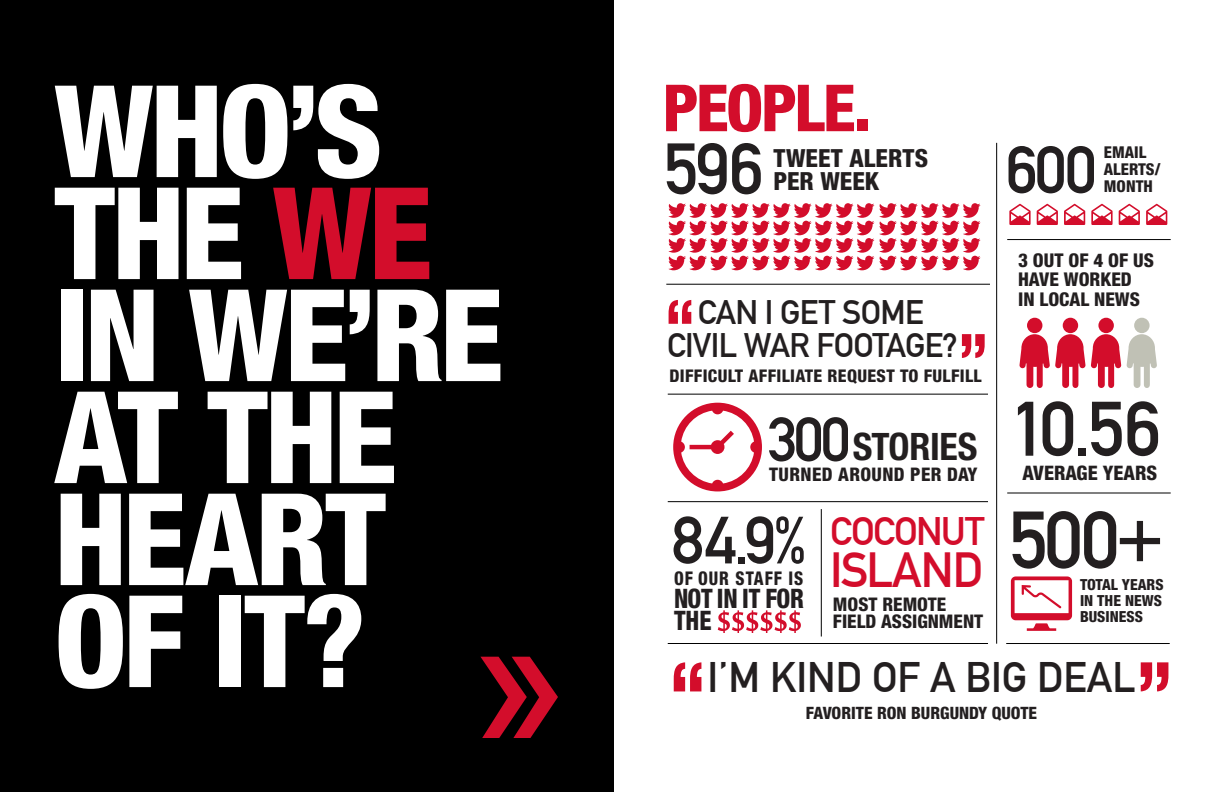
<style>
.page{position:relative;width:1224px;height:792px;background:#fff}
.page>*{position:absolute;margin:0;border:0;box-sizing:border-box;transform-origin:0 0}
.t1{font:800 condensed 128px/102px "Helvetica Neue LT Std";letter-spacing:-.03em;color:#fff}
.t2{font:700 79.6px "DIN Alternate";color:#231f20}
.t3{font:700 75.8px "DIN Alternate";color:#231f20}
.t4{font:700 71.1px "DIN Alternate";color:#231f20}
.t5{font:700 65.6px "DIN Alternate";color:#231f20}
.t6{font:700 65.5px "DIN Alternate";color:#231f20}
.t7{font:800 condensed 65px "Helvetica Neue LT Std";letter-spacing:-.04em;color:#d30d2b}
.t8{font:700 61.3px "DIN Alternate";color:#231f20}
.t9{font:700 48.3px "DIN Alternate";letter-spacing:-.02em;color:#d30d2b}
.t10{font:700 41.8px "DIN Alternate";color:#231f20}
.t11{font:700 38.9px "DIN Alternate";letter-spacing:-.03em;color:#d30d2b}
.t12{font:700 condensed 37.9px "Helvetica Neue LT Std";letter-spacing:-.01em;color:#231f20}
.t13{font:700 33.3px/32.9px "DIN Alternate";letter-spacing:-.02em;color:#231f20;text-align:center}
.t14{font:800 condensed 26.9px/22.7px "Helvetica Neue LT Std";color:#231f20;scale:.9 1}
.t15{font:800 condensed 25px/23.4px "Helvetica Neue LT Std";letter-spacing:.005em;color:#231f20}
.t16{font:800 condensed 20px "Helvetica Neue LT Std";color:#231f20}
.t17{font:800 condensed 19px/19.4px "Helvetica Neue LT Std";color:#231f20}
.t18{font:800 condensed 18.9px "Helvetica Neue LT Std";letter-spacing:.06em;color:#231f20;scale:.9 1}
.t19{font:800 condensed 18.8px/16.9px "Helvetica Neue LT Std";color:#231f20}
.t20{font:800 condensed 18.8px "Helvetica Neue LT Std";letter-spacing:.02em;color:#231f20}
.t21{font:800 condensed 17.5px "Helvetica Neue LT Std";letter-spacing:.02em;color:#231f20}
.t22{font:800 condensed 17px "Helvetica Neue LT Std";color:#231f20}
.t23{font:800 condensed 16.3px/16.7px "Helvetica Neue LT Std";color:#231f20}
.t24{font:800 condensed 15.3px/15.7px "Helvetica Neue LT Std";color:#231f20;text-align:justify}
.s1{color:#d30d2b}
</style>
<div class="page">
<hr style="left:666px;top:284px;width:324px;height:1px;background:#000">
<hr style="left:996px;top:143px;width:1px;height:501px;background:#000">
<hr style="left:821px;top:509px;width:1px;height:128px;background:#000">
<svg style="left:1011px;top:576px;width:61px;height:55px"></svg>
<div style="left:1027px;top:318px;width:15px;height:15px;background:#d30d2b;border-radius:50%"></div>
<div style="left:1098px;top:318px;width:16px;height:15px;background:#d30d2b;border-radius:50%"></div>
<div style="left:1063px;top:318px;width:15px;height:15px;background:#d30d2b;border-radius:50%"></div>
<div style="left:1134px;top:318px;width:16px;height:15px;background:#c0c1b5;border-radius:50%"></div>
<svg style="left:1019px;top:334px;width:138px;height:54px"></svg>
<svg style="left:673px;top:403px;width:89px;height:88px"></svg>
<svg style="left:668px;top:203px;width:312px;height:67px"></svg>
<hr style="left:1007px;top:239px;width:164px;height:1px;background:#000">
<hr style="left:1007px;top:493px;width:164px;height:1px;background:#000">
<hr style="left:1006px;top:643px;width:164px;height:1px;background:#000">
<svg style="left:1009px;top:204px;width:22px;height:21px"></svg>
<svg style="left:1037px;top:204px;width:21px;height:21px"></svg>
<svg style="left:1064px;top:204px;width:21px;height:21px"></svg>
<svg style="left:1091px;top:204px;width:22px;height:21px"></svg>
<svg style="left:1119px;top:204px;width:21px;height:21px"></svg>
<svg style="left:1146px;top:204px;width:21px;height:21px"></svg>
<div style="left:0;top:0;width:614px;height:792px;background:#000"></div>
<svg style="left:480px;top:657px;width:78px;height:81px"></svg>
<svg style="left:718px;top:610px;width:83px;height:23px"></svg>
<hr style="left:668px;top:394px;width:320px;height:1px;background:#000">
<hr style="left:668px;top:501px;width:320px;height:1px;background:#000">
<hr style="left:668px;top:643px;width:320px;height:1px;background:#000">
<svg style="left:669px;top:300px;width:22px;height:24px"></svg>
<svg style="left:962px;top:334px;width:23px;height:24px"></svg>
<svg style="left:1141px;top:662px;width:27px;height:29px"></svg>
<svg style="left:674px;top:662px;width:27px;height:29px"></svg>
<h1 class="t1" style="left:54px;top:78px;width:330px">WHO’S</h1>
<h1 class="t1" style="left:54px;top:180px;width:451px">THE <span class="s1">WE<br></span>IN WE’RE<br>AT THE<br>HEART<br>OF IT?</h1>
<h3 class="t7" style="left:663px;top:68px;width:210px">PEOPLE.</h3>
<h3 class="t4" style="left:664px;top:127px;width:101px">596</h3>
<h3 class="t15" style="left:773px;top:146px;width:156px">TWEET ALERTS<br>PER WEEK</h3>
<h3 class="t13" style="left:667px;top:296px;width:292px">CAN I GET SOME<br>CIVIL WAR FOOTAGE?</h3>
<p class="t21" style="left:670px;top:365px;width:314px">DIFFICULT AFFILIATE REQUEST TO FULFILL</p>
<h3 class="t8" style="left:768px;top:404px;width:84px">300</h3>
<h3 class="t12" style="left:853px;top:424px;width:126px">STORIES</h3>
<p class="t20" style="left:769px;top:463px;width:210px">TURNED AROUND PER DAY</p>
<h3 class="t6" style="left:1006px;top:132px;width:92px">600</h3>
<p class="t23" style="left:1104px;top:144px;width:58px">EMAIL<br>ALERTS/</p>
<p class="t23" style="left:1104px;top:177px;width:50px">MONTH</p>
<p class="t17" style="left:1018px;top:250px;width:137px">3 OUT OF 4 OF US<br>HAVE WORKED<br>IN LOCAL NEWS</p>
<h3 class="t3" style="left:1011px;top:385px;width:152px">10.56</h3>
<p class="t16" style="left:1022px;top:460px;width:136px">AVERAGE YEARS</p>
<h3 class="t5" style="left:672px;top:502px;width:137px">84.9%</h3>
<h2 class="t2" style="left:1009px;top:494px;width:156px">500+</h2>
<h3 class="t11" style="left:830px;top:508px;width:156px">COCONUT</h3>
<h3 class="t9" style="left:830px;top:542px;width:155px">ISLAND</h3>
<p class="t18" style="left:674px;top:566px;width:145px">OF OUR STAFF IS</p>
<h3 class="t14" style="left:674px;top:586px;width:146px">NOT IN IT FOR<br>THE</h3>
<p class="t24" style="left:1080px;top:577px;width:85px">TOTAL YEARS IN THE NEWS BUSINESS</p>
<p class="t19" style="left:833px;top:596px;width:152px">MOST REMOTE<br>FIELD ASSIGNMENT</p>
<h3 class="t10" style="left:708px;top:653px;width:430px">I’M KIND OF A BIG DEAL</h3>
<p class="t22" style="left:806px;top:703px;width:233px">FAVORITE RON BURGUNDY QUOTE</p>
</div>
